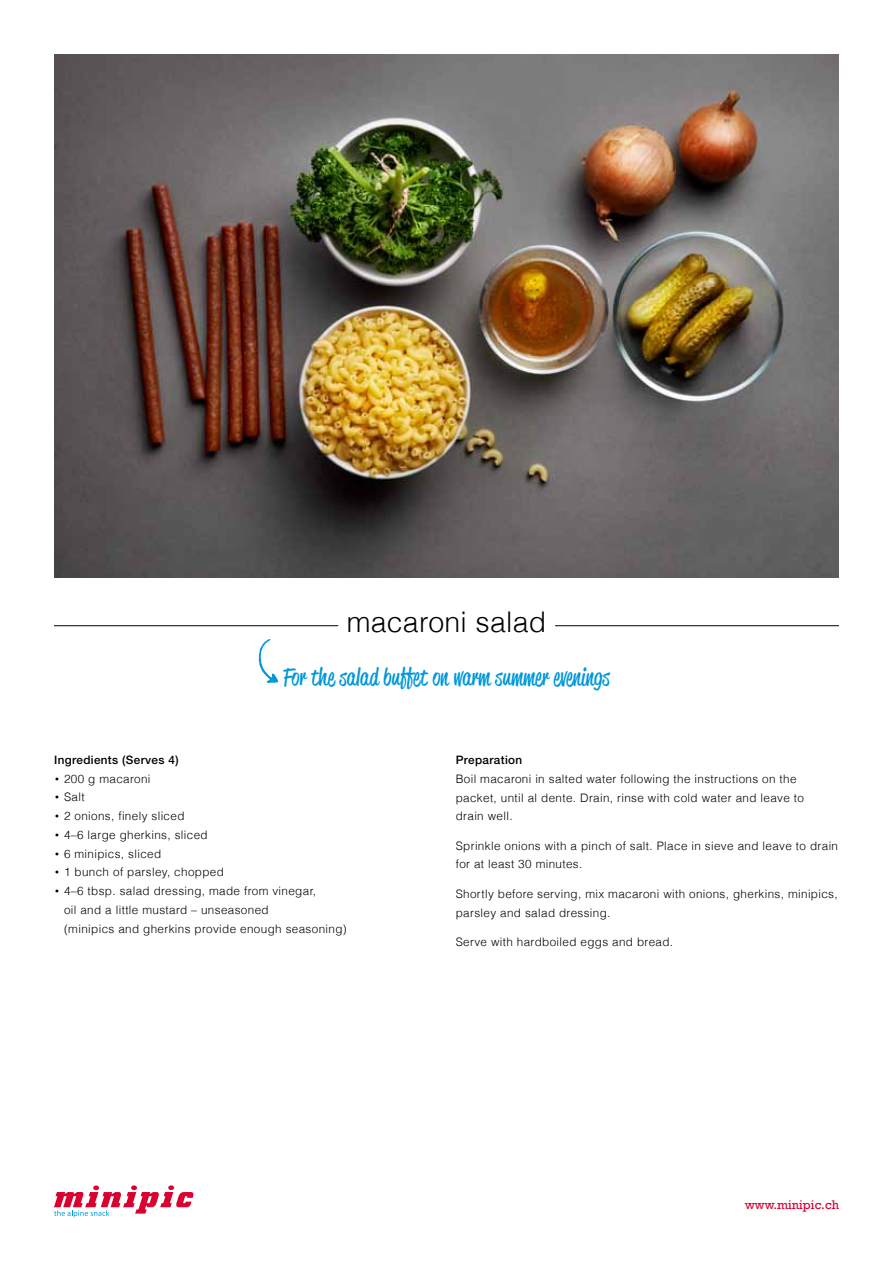
<style>
.page{position:relative;width:893px;height:1263px;background:#fff}
.page>*{position:absolute;margin:0;border:0;box-sizing:border-box;transform-origin:0 0}
.t1{font:300 28.5px "Helvetica";letter-spacing:.01em;color:#000}
.t2{font:24px "Reklame Script Regular DEMO";letter-spacing:.01em;color:#0098d8}
.t3{font:12.75px "Rockwell Std";color:#da002f}
.t4{font:300 11.7px/18.8px "Helvetica";letter-spacing:.03em;color:#000}
.t5{font:500 11.7px "Helvetica Neue";letter-spacing:.03em;color:#000}
.s1{font-family:"Rockwell Std"}
</style>
<div class="page">
<svg style="left:54px;top:1185px;width:140px;height:32px"></svg>
<img style="left:54px;top:54px;width:785px;height:523px">
<hr style="left:555px;top:625px;width:284px;height:1px;background:#000">
<hr style="left:54px;top:625px;width:284px;height:1px;background:#000">
<svg style="left:258px;top:639px;width:20px;height:44px"></svg>
<h1 class="t1" style="left:347px;top:604px;width:201px">macaroni salad</h1>
<h2 class="t2" style="left:283px;top:666px;width:328px">For the salad buffet on warm summer evenings</h2>
<p class="t5" style="left:54px;top:753px;width:126px">Ingredients (Serves 4)</p>
<p class="t4" style="left:54px;top:769px;width:98px"><span class="s1">•</span> 200 g macaroni</p>
<p class="t4" style="left:54px;top:788px;width:32px"><span class="s1">•</span> Salt</p>
<p class="t4" style="left:54px;top:806px;width:132px"><span class="s1">•</span> 2 onions, finely sliced</p>
<p class="t4" style="left:54px;top:825px;width:155px"><span class="s1">•</span> 4–6 large gherkins, sliced</p>
<p class="t4" style="left:54px;top:844px;width:109px"><span class="s1">•</span> 6 minipics, sliced</p>
<p class="t4" style="left:54px;top:863px;width:171px"><span class="s1">•</span> 1 bunch of parsley, chopped</p>
<p class="t4" style="left:64px;top:881px;width:284px;text-indent:-10px"><span class="s1">•</span> 4–6 tbsp. salad dressing, made from vinegar,<br>oil and a little mustard – unseasoned<br>(minipics and gherkins provide enough seasoning)</p>
<p class="t5" style="left:456px;top:753px;width:68px">Preparation</p>
<p class="t4" style="left:456px;top:769px;width:350px">Boil macaroni in salted water following the instructions on the packet, until al dente. Drain, rinse with cold water and leave to drain well.</p>
<p class="t4" style="left:456px;top:836px;width:384px">Sprinkle onions with a pinch of salt. Place in sieve and leave to drain for at least 30 minutes.</p>
<p class="t4" style="left:456px;top:884px;width:384px">Shortly before serving, mix macaroni with onions, gherkins, minipics, parsley and salad dressing.</p>
<p class="t4" style="left:456px;top:932px;width:219px">Serve with hardboiled eggs and bread.</p>
<p class="t3" style="left:745px;top:1197px;width:95px">www.minipic.ch</p>
</div>
